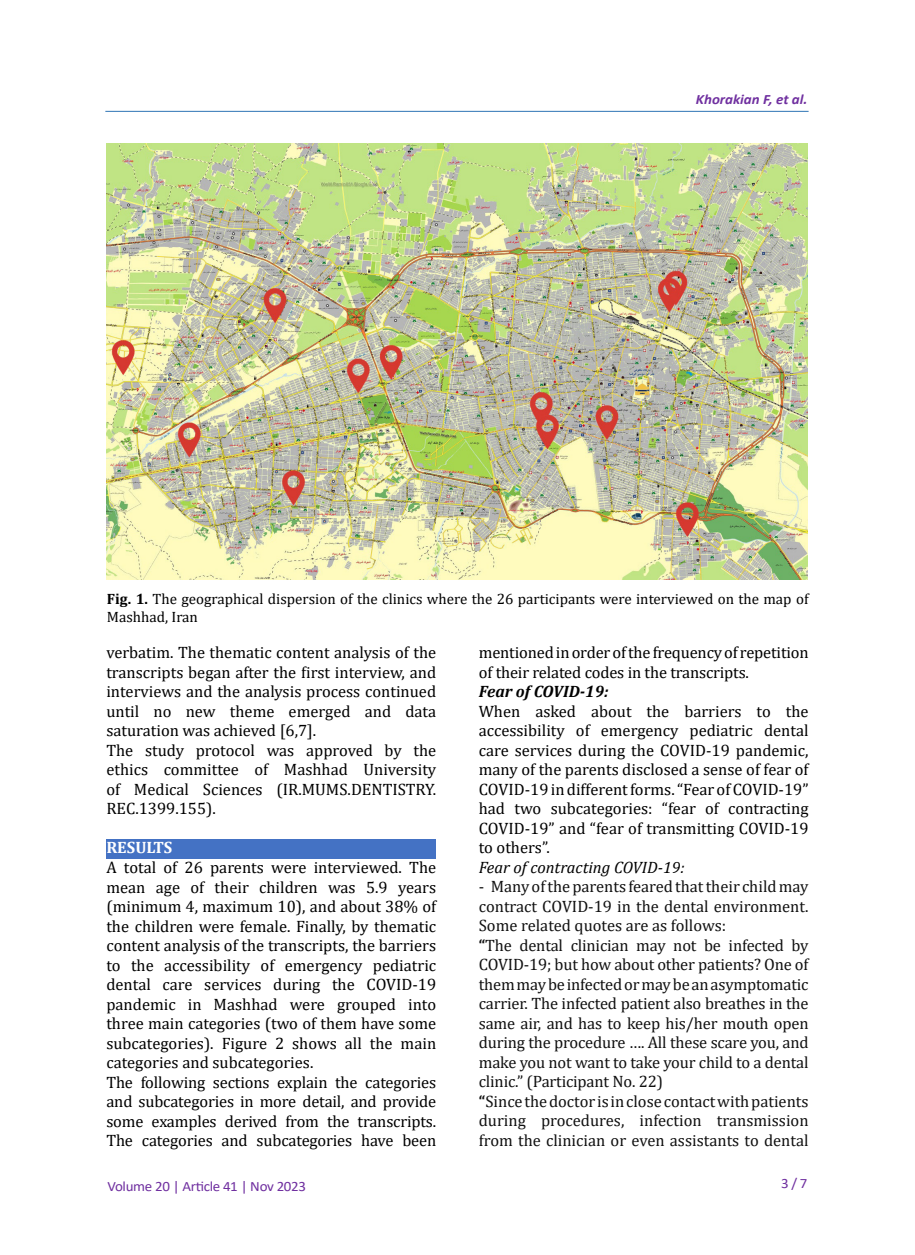
<style>
.page{position:relative;width:915px;height:1255px;background:#fff}
.page>*{position:absolute;margin:0;border:0;box-sizing:border-box;transform-origin:0 0}
.t1{font:16.5px/19.5px "Cambria";color:#000}
.t2{font:16.5px/19.5px "Cambria";letter-spacing:-.01em;color:#111}
.t3{font:italic 16.5px "Cambria";color:#000}
.t4{font:italic 700 16.5px "Cambria";color:#000}
.t5{font:700 16.5px "Cambria";color:#fff}
.t6{font:15px/18px "Cambria";color:#000}
.t7{font:14.25px "Calibri";letter-spacing:-.02em;color:#7030a0;scale:1.05 1}
.t8{font:italic 700 14.25px "Calibri";color:#7030a0;scale:1.05 1}
.s1{font-weight:700}
</style>
<div class="page">
<hr style="left:105px;top:111px;width:703px;height:1px;background:#2e74b5">
<div style="left:106px;top:839px;width:330px;height:19px;background:#4472c4"></div>
<img style="left:107px;top:143px;width:700px;height:437px">
<p class="t8" style="left:695px;top:90px;width:108px">Khorakian F, et al.</p>
<p class="t6" style="left:107px;top:589px;width:703px"><span class="s1">Fig. 1.</span> The geographical dispersion of the clinics where the 26 participants were interviewed on the map of<br>Mashhad, Iran</p>
<p class="t1" style="left:106px;top:642px;width:331px">verbatim. The thematic content analysis of the transcripts began after the first interview, and interviews and the analysis process continued until no new theme emerged and data saturation was achieved [6,7].<br>The study protocol was approved by the ethics committee of Mashhad University of Medical Sciences (IR.MUMS.DENTISTRY.<br>REC.1399.155).</p>
<p class="t5" style="left:106px;top:836px;width:67px">RESULTS</p>
<p class="t1" style="left:106px;top:857px;width:331px">A total of 26 parents were interviewed. The mean age of their children was 5.9 years (minimum 4, maximum 10), and about 38% of the children were female. Finally, by thematic content analysis of the transcripts, the barriers to the accessibility of emergency pediatric dental care services during the COVID-19 pandemic in Mashhad were grouped into three main categories (two of them have some subcategories). Figure 2 shows all the main categories and subcategories.<br>The following sections explain the categories and subcategories in more detail, and provide some examples derived from the transcripts.<br>The categories and subcategories have been</p>
<p class="t1" style="left:478px;top:642px;width:331px">mentioned in order of the frequency of repetition of their related codes in the transcripts.</p>
<p class="t4" style="left:478px;top:680px;width:131px">Fear of COVID-19:</p>
<p class="t1" style="left:478px;top:701px;width:331px;text-align:justify">When asked about the barriers to the accessibility of emergency pediatric dental care services during the COVID-19 pandemic, many of the parents disclosed a sense of fear of COVID-19 in different forms. “Fear of COVID-19” had two subcategories: “fear of contracting COVID-19” and “fear of transmitting COVID-19 to others”.</p>
<p class="t3" style="left:478px;top:855px;width:207px">Fear of contracting COVID-19:</p>
<p class="t2" style="left:478px;top:876px;width:331px">- Many of the parents feared that their child may contract COVID-19 in the dental environment.<br>Some related quotes are as follows:<br><span class="s1">“</span>The dental clinician may not be infected by COVID-19; but how about other patients? One of them may be infected or may be an asymptomatic carrier. The infected patient also breathes in the same air, and has to keep his/her mouth open during the procedure …. All these scare you, and make you not want to take your child to a dental clinic.” (Participant No. 22)<br><span class="s1">“</span>Since the doctor is in close contact with patients during procedures, infection transmission from the clinician or even assistants to dental</p>
<p class="t7" style="left:107px;top:1176px;width:191px">Volume 20 | Article 41 | Nov 2023</p>
<p class="t7" style="left:780px;top:1172px;width:27px">3 / 7</p>
</div>
